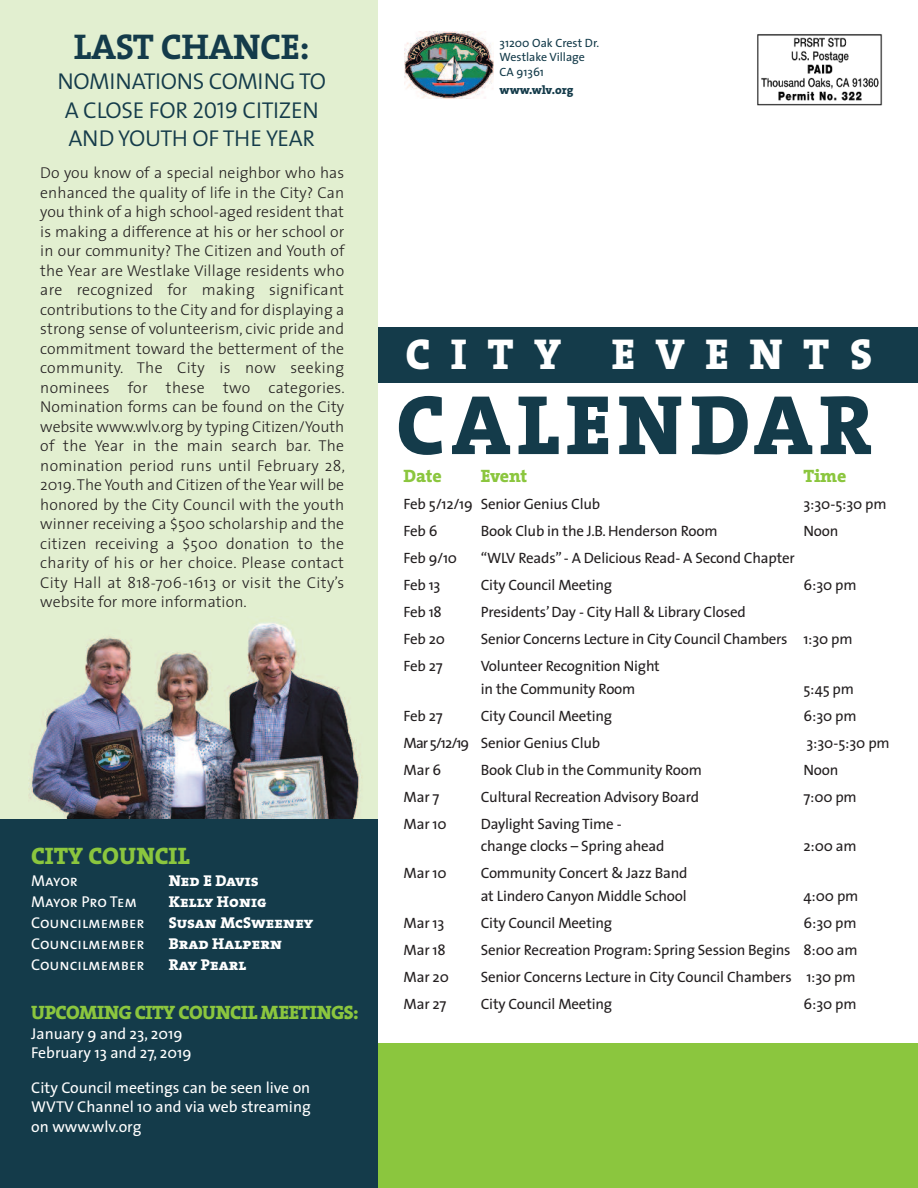
<style>
.page{position:relative;width:918px;height:1188px;background:#fff}
.page>*{position:absolute;margin:0;border:0;box-sizing:border-box;transform-origin:0 0}
.t1{font:85.05px "The Serif Extra Bold Caps";letter-spacing:.07em;color:#143b4a}
.t2{font:43.5px "The Serif Extra Bold Caps";letter-spacing:.47em;color:#fff}
.t3{font:36px "The Serif Bold Caps";letter-spacing:-.01em;color:#143b4a}
.t4{font:24px "The Serif Extra Bold Caps";color:#8bc63e}
.t5{font:300 23.1px/28.5px "The Sans";letter-spacing:-.015em;color:#143b4a;text-align:center}
.t6{font:19.5px "The Serif Extra Bold Caps";letter-spacing:-.03em;color:#8bc63e}
.t7{font:800 18px "The Serif";letter-spacing:-.015em;color:#8bc63e}
.t8{font:300 15.75px/19.5px "The Sans";letter-spacing:.005em;color:#231f20;text-align:justify}
.t9{font:15.75px/19.5px "The Sans";color:#fff}
.t10{font:15.75px "The Sans Caps";color:#fff}
.t11{font:15.75px "The Serif Extra Bold Caps";letter-spacing:.005em;color:#fff}
.t12{font:15px/22.5px "The Sans";letter-spacing:-.015em;color:#231f20}
.t13{font:12px/14.4px "The Sans";color:#143b4a}
.t14{font:800 12px "The Serif";color:#143b4a}
.s1{font-family:"The Sans Semi Light Caps";font-weight:400}
</style>
<div class="page">
<div style="left:0;top:0;width:378px;height:833px;background:#e2efd0"></div>
<img style="left:28px;top:623px;width:331px;height:196px">
<div style="left:378px;top:328px;width:540px;height:55px;background:#143b4a"></div>
<div style="left:0;top:819px;width:378px;height:369px;background:#143b4a"></div>
<img style="left:404px;top:31px;width:89px;height:68px">
<img style="left:757px;top:34px;width:126px;height:72px">
<div style="left:378px;top:1043px;width:540px;height:145px;background:#8bc63e"></div>
<h3 class="t3" style="left:74px;top:35px;width:237px">LAST CHANCE:</h3>
<h3 class="t5" style="left:57px;top:70px;width:270px">NOMINATIONS COMING TO<br>A CLOSE FOR <span class="s1">2019</span> CITIZEN<br>AND YOUTH OF THE YEAR</h3>
<p class="t8" style="left:40px;top:165px;width:306px">Do you know of a special neighbor who has enhanced the quality of life in the City? Can you think of a high school-aged resident that is making a difference at his or her school or in our community? The Citizen and Youth of the Year are Westlake Village residents who are recognized for making significant contributions to the City and for displaying a strong sense of volunteerism, civic pride and commitment toward the betterment of the community. The City is now seeking nominees for these two categories.<br>Nomination forms can be found on the City website www.wlv.org by typing Citizen/Youth of the Year in the main search bar. The nomination period runs until February 28, 2019.The Youth and Citizen of the Year will be honored by the City Council with the youth winner receiving a $500 scholarship and the citizen receiving a $500 donation to the charity of his or her choice. Please contact City Hall at 818-706-1613 or visit the City’s website for more information.</p>
<h3 class="t4" style="left:31px;top:848px;width:160px">CITY COUNCIL</h3>
<p class="t10" style="left:31px;top:876px;width:48px">Mayor</p>
<p class="t11" style="left:169px;top:876px;width:92px">Ned E Davis</p>
<p class="t10" style="left:31px;top:897px;width:107px">Mayor Pro Tem</p>
<p class="t11" style="left:169px;top:897px;width:99px">Kelly Honig</p>
<p class="t10" style="left:31px;top:918px;width:115px">Councilmember</p>
<p class="t11" style="left:169px;top:918px;width:146px">Susan McSweeney</p>
<p class="t10" style="left:31px;top:939px;width:115px">Councilmember</p>
<p class="t11" style="left:169px;top:939px;width:115px">Brad Halpern</p>
<p class="t10" style="left:31px;top:960px;width:115px">Councilmember</p>
<p class="t11" style="left:169px;top:960px;width:79px">Ray Pearl</p>
<p class="t6" style="left:31px;top:1006px;width:329px">UPCOMING CITY COUNCIL MEETINGS:</p>
<p class="t9" style="left:31px;top:1025px;width:162px">January 9 and 23, 2019<br>February 13 and 27, 2019</p>
<p class="t9" style="left:31px;top:1079px;width:281px;text-align:justify">City Council meetings can be seen live on WVTV Channel 10 and via web streaming on www.wlv.org</p>
<p class="t13" style="left:500px;top:37px;width:101px">31200 Oak Crest Dr.<br>Westlake Village<br>CA 91361</p>
<p class="t14" style="left:500px;top:85px;width:75px">www.wlv.org</p>
<h2 class="t2" style="left:405px;top:339px;width:468px">CITY EVENTS</h2>
<h1 class="t1" style="left:396px;top:397px;width:478px">CALENDAR</h1>
<p class="t7" style="left:404px;top:470px;width:40px">Date</p>
<p class="t7" style="left:481px;top:470px;width:48px">Event</p>
<p class="t7" style="left:803px;top:470px;width:45px">Time</p>
<p class="t12" style="left:404px;top:495px;width:198px">Feb 5/12/19 Senior Genius Club</p>
<p class="t12" style="left:803px;top:495px;width:85px">3:30-5:30 pm</p>
<p class="t12" style="left:404px;top:522px;width:35px">Feb 6</p>
<p class="t12" style="left:481px;top:522px;width:238px">Book Club in the J.B. Henderson Room</p>
<p class="t12" style="left:803px;top:522px;width:37px">Noon</p>
<p class="t12" style="left:404px;top:549px;width:55px">Feb 9/10</p>
<p class="t12" style="left:481px;top:549px;width:316px">“WLV Reads” - A Delicious Read- A Second Chapter</p>
<p class="t12" style="left:404px;top:576px;width:38px">Feb 13</p>
<p class="t12" style="left:481px;top:576px;width:133px">City Council Meeting</p>
<p class="t12" style="left:803px;top:576px;width:55px">6:30 pm</p>
<p class="t12" style="left:404px;top:603px;width:40px">Feb 18</p>
<p class="t12" style="left:481px;top:603px;width:267px">Presidents’Day - City Hall &amp; Library Closed</p>
<p class="t12" style="left:404px;top:630px;width:43px">Feb 20</p>
<p class="t12" style="left:481px;top:630px;width:373px">Senior Concerns Lecture in City Council Chambers 1:30 pm</p>
<p class="t12" style="left:404px;top:657px;width:41px">Feb 27</p>
<p class="t12" style="left:481px;top:657px;width:181px">Volunteer Recognition Night in the Community Room</p>
<p class="t12" style="left:803px;top:679px;width:52px">5:45 pm</p>
<p class="t12" style="left:404px;top:706px;width:41px">Feb 27</p>
<p class="t12" style="left:481px;top:706px;width:133px">City Council Meeting</p>
<p class="t12" style="left:803px;top:706px;width:55px">6:30 pm</p>
<p class="t12" style="left:404px;top:733px;width:198px">Mar5/12/19 Senior Genius Club</p>
<p class="t12" style="left:807px;top:733px;width:85px">3:30-5:30 pm</p>
<p class="t12" style="left:404px;top:760px;width:39px">Mar 6</p>
<p class="t12" style="left:481px;top:760px;width:223px">Book Club in the Community Room</p>
<p class="t12" style="left:803px;top:760px;width:37px">Noon</p>
<p class="t12" style="left:404px;top:787px;width:37px">Mar 7</p>
<p class="t12" style="left:481px;top:787px;width:220px">Cultural Recreation Advisory Board</p>
<p class="t12" style="left:803px;top:787px;width:55px">7:00 pm</p>
<p class="t12" style="left:404px;top:814px;width:45px">Mar 10</p>
<p class="t12" style="left:481px;top:814px;width:185px">Daylight Saving Time - change clocks – Spring ahead</p>
<p class="t12" style="left:803px;top:837px;width:55px">2:00 am</p>
<p class="t12" style="left:404px;top:864px;width:45px">Mar 10</p>
<p class="t12" style="left:481px;top:864px;width:208px">Community Concert &amp; Jazz Band at Lindero Canyon Middle School</p>
<p class="t12" style="left:803px;top:886px;width:56px">4:00 pm</p>
<p class="t12" style="left:404px;top:913px;width:42px">Mar 13</p>
<p class="t12" style="left:481px;top:913px;width:133px">City Council Meeting</p>
<p class="t12" style="left:803px;top:913px;width:55px">6:30 pm</p>
<p class="t12" style="left:404px;top:940px;width:44px">Mar 18</p>
<p class="t12" style="left:481px;top:940px;width:379px">Senior Recreation Program: Spring Session Begins 8:00 am</p>
<p class="t12" style="left:404px;top:967px;width:47px">Mar 20</p>
<p class="t12" style="left:481px;top:967px;width:376px">Senior Concerns Lecture in City Council Chambers 1:30 pm</p>
<p class="t12" style="left:404px;top:994px;width:44px">Mar 27</p>
<p class="t12" style="left:481px;top:994px;width:133px">City Council Meeting</p>
<p class="t12" style="left:803px;top:994px;width:55px">6:30 pm</p>
</div>
